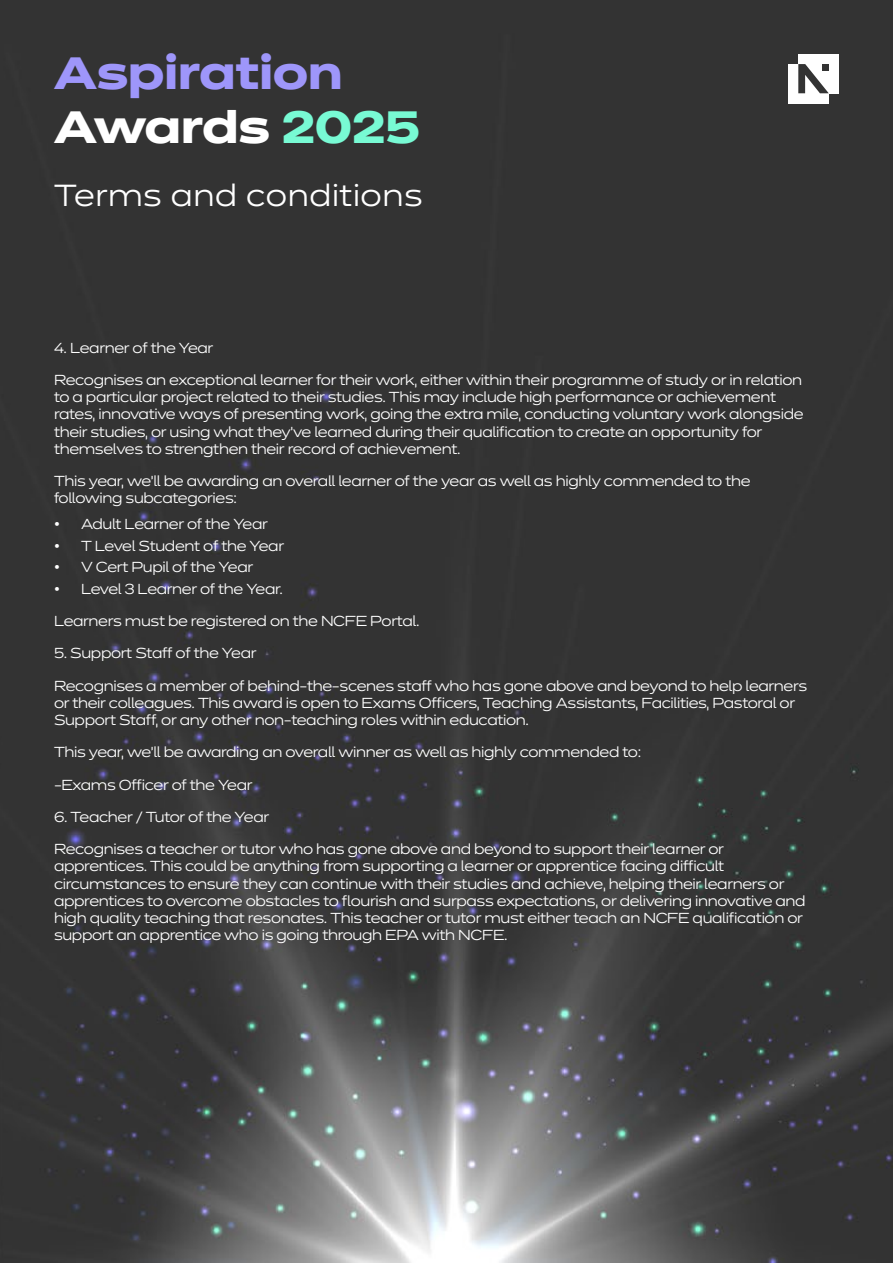
<style>
.page{position:relative;width:893px;height:1263px;background:#fff}
.page>*{position:absolute;margin:0;border:0;box-sizing:border-box;transform-origin:0 0}
.t1{font:700 45px/54px "Dinamit";color:#9e96fa}
.t2{font:300 30px "Dinamit";letter-spacing:.02em;color:#fff}
.t3{font:300 14.25px/17.2px "Dinamit";letter-spacing:-.025em;color:#fff}
.s1{color:#fff}
.s2{color:#78fad4}
</style>
<div class="page">
<img style="left:0;top:0;width:893px;height:1263px">
<div style="left:788px;top:64px;width:41px;height:39px;background:#fff"></div>
<div style="left:798px;top:54px;width:41px;height:39px;background:#fff"></div>
<svg style="left:798px;top:64px;width:31px;height:29px"></svg>
<div style="left:822px;top:64px;width:7px;height:7px;background:#333"></div>
<h1 class="t1" style="left:54px;top:41px;width:367px">Aspiration<br><span class="s1">Awards</span> <span class="s2">2025</span></h1>
<h2 class="t2" style="left:54px;top:171px;width:370px">Terms and conditions</h2>
<p class="t3" style="left:54px;top:337px;width:161px">4. Learner of the Year</p>
<p class="t3" style="left:54px;top:370px;width:751px">Recognises an exceptional learner for their work, either within their programme of study or in relation to a particular project related to their studies. This may include high performance or achievement rates, innovative ways of presenting work, going the extra mile, conducting voluntary work alongside their studies, or using what they’ve learned during their qualification to create an opportunity for themselves to strengthen their record of achievement.</p>
<p class="t3" style="left:54px;top:471px;width:698px">This year, we’ll be awarding an overall learner of the year as well as highly commended to the following subcategories:</p>
<p class="t3" style="left:54px;top:514px;width:215px">• Adult Learner of the Year</p>
<p class="t3" style="left:54px;top:535px;width:232px">• T Level Student of the Year</p>
<p class="t3" style="left:54px;top:557px;width:201px">• V Cert Pupil of the Year</p>
<p class="t3" style="left:54px;top:578px;width:230px">• Level 3 Learner of the Year.</p>
<p class="t3" style="left:54px;top:611px;width:367px">Learners must be registered on the NCFE Portal.</p>
<p class="t3" style="left:54px;top:643px;width:204px">5. Support Staff of the Year</p>
<p class="t3" style="left:54px;top:675px;width:755px">Recognises a member of behind-the-scenes staff who has gone above and beyond to help learners or their colleagues. This award is open to Exams Officers, Teaching Assistants, Facilities, Pastoral or<br>Support Staff, or any other non-teaching roles within education.</p>
<p class="t3" style="left:54px;top:742px;width:589px">This year, we’ll be awarding an overall winner as well as highly commended to:</p>
<p class="t3" style="left:54px;top:774px;width:200px">-Exams Officer of the Year</p>
<p class="t3" style="left:54px;top:806px;width:217px">6. Teacher / Tutor of the Year</p>
<p class="t3" style="left:54px;top:839px;width:753px">Recognises a teacher or tutor who has gone above and beyond to support their learner or apprentices. This could be anything from supporting a learner or apprentice facing difficult circumstances to ensure they can continue with their studies and achieve, helping their learners or apprentices to overcome obstacles to flourish and surpass expectations, or delivering innovative and high quality teaching that resonates. This teacher or tutor must either teach an NCFE qualification or support an apprentice who is going through EPA with NCFE.</p>
</div>
